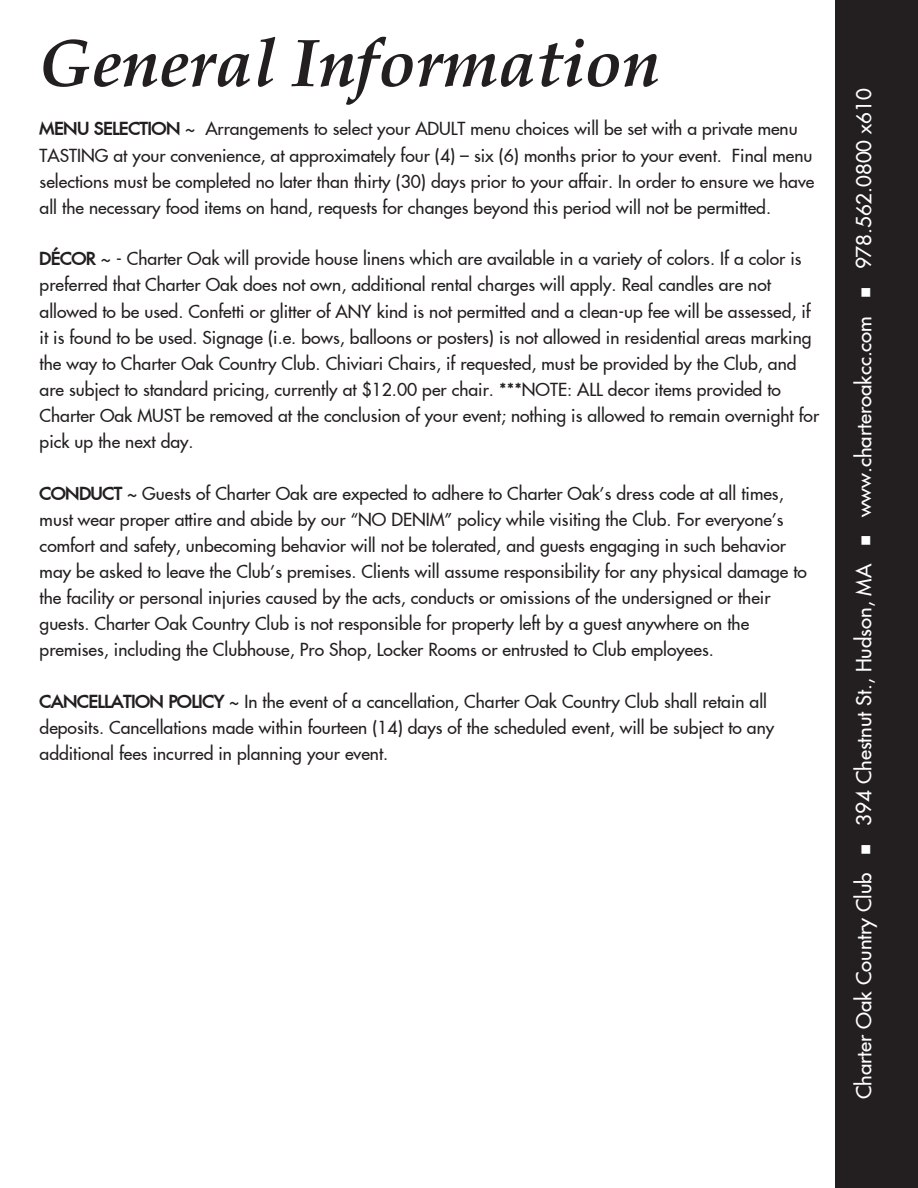
<style>
.page{position:relative;width:918px;height:1188px;background:#fff}
.page>*{position:absolute;margin:0;border:0;box-sizing:border-box;transform-origin:0 0}
.t1{font:italic 700 67.5px "Book Antiqua";color:#231f20}
.t2{font:21px "Fusi";color:#fff}
.t3{font:18px/26.1px "Fusi";color:#231f20}
.s1{font-weight:700}
</style>
<div class="page">
<div style="left:836px;top:0;width:82px;height:1188px;background:#231f20"></div>
<h1 class="t1" style="left:39px;top:16px;width:622px">General Information</h1>
<p class="t3" style="left:40px;top:116px;width:776px"><span class="s1">MENU SELECTION</span> ~ Arrangements to select your ADULT menu choices will be set with a private menu TASTING at your convenience, at approximately four (4) – six (6) months prior to your event. Final menu selections must be completed no later than thirty (30) days prior to your affair. In order to ensure we have all the necessary food items on hand, requests for changes beyond this period will not be permitted.</p>
<p class="t3" style="left:40px;top:246px;width:781px"><span class="s1">DÉCOR</span> ~ - Charter Oak will provide house linens which are available in a variety of colors. If a color is preferred that Charter Oak does not own, additional rental charges will apply. Real candles are not allowed to be used. Confetti or glitter of ANY kind is not permitted and a clean-up fee will be assessed, if it is found to be used. Signage (i.e. bows, balloons or posters) is not allowed in residential areas marking the way to Charter Oak Country Club. Chiviari Chairs, if requested, must be provided by the Club, and are subject to standard pricing, currently at $12.00 per chair. ***NOTE: ALL decor items provided to Charter Oak MUST be removed at the conclusion of your event; nothing is allowed to remain overnight for pick up the next day.</p>
<p class="t3" style="left:40px;top:480px;width:769px"><span class="s1">CONDUCT</span> ~ Guests of Charter Oak are expected to adhere to Charter Oak’s dress code at all times, must wear proper attire and abide by our “NO DENIM” policy while visiting the Club. For everyone's comfort and safety, unbecoming behavior will not be tolerated, and guests engaging in such behavior may be asked to leave the Club’s premises. Clients will assume responsibility for any physical damage to the facility or personal injuries caused by the acts, conducts or omissions of the undersigned or their guests. Charter Oak Country Club is not responsible for property left by a guest anywhere on the premises, including the Clubhouse, Pro Shop, Locker Rooms or entrusted to Club employees.</p>
<p class="t3" style="left:40px;top:688px;width:736px"><span class="s1">CANCELLATION POLICY</span> ~ In the event of a cancellation, Charter Oak Country Club shall retain all deposits. Cancellations made within fourteen (14) days of the scheduled event, will be subject to any additional fees incurred in planning your event.</p>
<p class="t2" style="left:851px;top:1099px;width:1012px;rotate:-90deg">Charter Oak Country Club ■ 394 Chestnut St., Hudson, MA ■ www.charteroakcc.com ■ 978.562.0800 x610</p>
</div>
